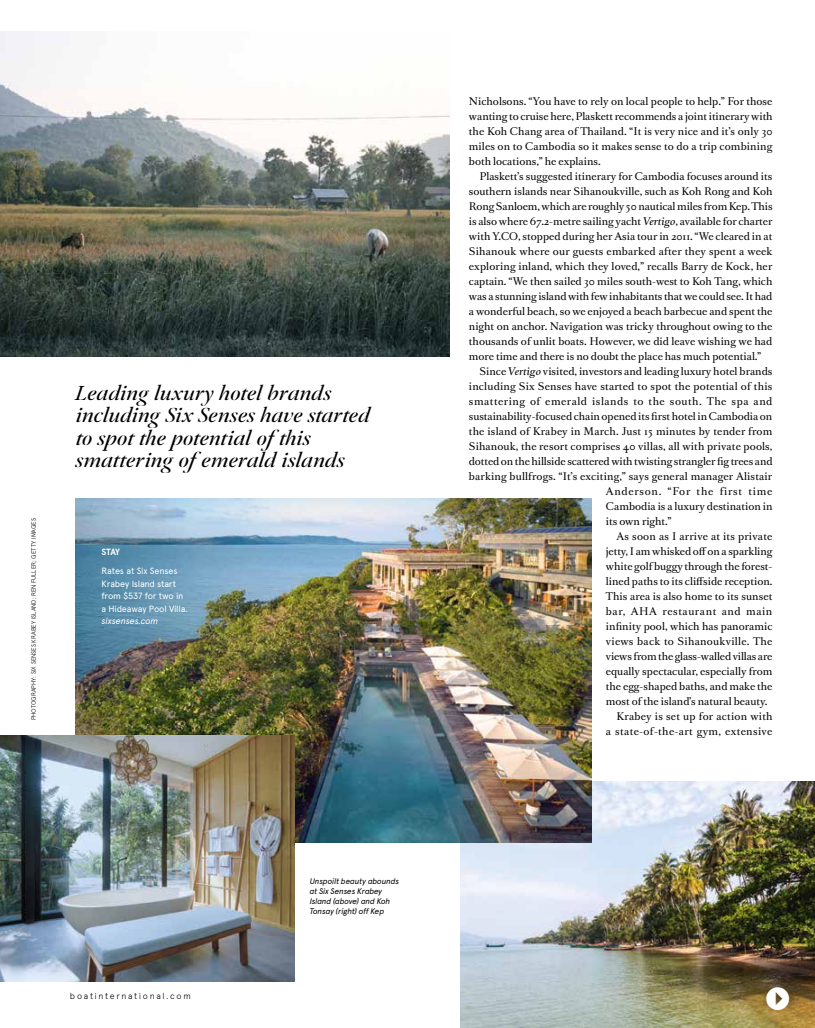
<style>
.page{position:relative;width:815px;height:1028px;background:#fff}
.page>*{position:absolute;margin:0;border:0;box-sizing:border-box;transform-origin:0 0}
.t1{font:22.5px "Arrowstfb";color:#fff}
.t2{font:italic 18.75px/22.5px "Klod";letter-spacing:-.015em;color:#000}
.t3{font:10px/15px "Romain BP Text";color:#000;text-align:justify}
.t4{font:10px "Romain BP Text";letter-spacing:.02em;color:#000}
.t5{font:10px "Romain BP Text";letter-spacing:.05em;color:#000}
.t6{font:10px "Romain BP Text";letter-spacing:.035em;color:#000}
.t7{font:10px "Romain BP Text";letter-spacing:.025em;color:#000}
.t8{font:10px "Romain BP Text";letter-spacing:.07em;color:#000}
.t9{font:10px "Romain BP Text";letter-spacing:.055em;color:#000}
.t10{font:9px/12.5px "Apercu";letter-spacing:-.02em;color:#fff}
.t11{font:italic 9px "Apercu";letter-spacing:-.02em;color:#fff}
.t12{font:700 9px "Apercu";color:#fff}
.t13{font:300 8.75px "Apercu";letter-spacing:.185em;color:#000}
.t14{font:italic 8.12px/10px "Apercu";letter-spacing:-.025em;color:#000}
.t15{font:300 6.25px "Apercu";letter-spacing:-.01em;color:#000}
.s1{font-style:italic}
</style>
<div class="page">
<img style="left:461px;top:781px;width:354px;height:247px">
<img style="left:76px;top:498px;width:516px;height:344px">
<img style="left:0;top:735px;width:295px;height:246px">
<img style="left:0;top:32px;width:450px;height:325px">
<p class="t15" style="left:30px;top:720px;width:204px;rotate:-90deg">PHOTOGRAPHY: SIX SENSES KRABEY ISLAND; REN FULLER; GETTY IMAGES</p>
<h2 class="t2" style="left:76px;top:381px;width:296px">Leading luxury hotel brands including Six Senses have started to spot the potential ofthis smattering ofemerald islands</h2>
<p class="t12" style="left:102px;top:546px;width:20px">STAY</p>
<p class="t10" style="left:102px;top:565px;width:88px">Rates at Six Senses<br>Krabey Island start from $537 for two in a Hideaway Pool Villa.</p>
<p class="t11" style="left:102px;top:615px;width:58px">sixsenses.com</p>
<p class="t13" style="left:70px;top:990px;width:122px">boatinternational.com</p>
<p class="t14" style="left:310px;top:876px;width:91px">Unspoilt beauty abounds at Six Senses Krabey<br>Island (above) and Koh<br>Tonsay (right) off Kep</p>
<p class="t3" style="left:469px;top:93px;width:305px">Nicholsons. “You have to rely on local people to help.” For those wanting to cruise here, Plaskett recommends a joint itinerary with the Koh Chang area of Thailand. “It is very nice and it’s only 30 miles on to Cambodia so it makes sense to do a trip combining both locations,” he explains.</p>
<p class="t3" style="left:469px;top:168px;width:305px;text-indent:11px">Plaskett’s suggested itinerary for Cambodia focuses around its southern islands near Sihanoukville, such as Koh Rong and Koh Rong Sanloem, which are roughly 50 nautical miles from Kep. This is also where 67.2-metre sailing yacht <span class="s1">Vertigo</span>, available for charter with Y.CO, stopped during her Asia tour in 2011. “We cleared in at Sihanouk where our guests embarked after they spent a week exploring inland, which they loved,” recalls Barry de Kock, her captain. “We then sailed 30 miles south-west to Koh Tang, which was a stunning island with few inhabitants that we could see. It had a wonderful beach, so we enjoyed a beach barbecue and spent the night on anchor. Navigation was tricky throughout owing to the thousands of unlit boats. However, we did leave wishing we had more time and there is no doubt the place has much potential.”</p>
<p class="t3" style="left:480px;top:363px;width:294px">Since <span class="s1">Vertigo</span> visited, investors and leading luxury hotel brands</p>
<p class="t4" style="left:469px;top:378px;width:305px">including Six Senses have started to spot the potential of this</p>
<p class="t5" style="left:469px;top:393px;width:305px">smattering of emerald islands to the south. The spa and</p>
<p class="t3" style="left:469px;top:408px;width:305px">sustainability-focused chain opened its first hotel in Cambodia on</p>
<p class="t3" style="left:469px;top:423px;width:305px">the island of Krabey in March. Just 15 minutes by tender from</p>
<p class="t3" style="left:469px;top:438px;width:305px">Sihanouk, the resort comprises 40 villas, all with private pools,</p>
<p class="t3" style="left:469px;top:453px;width:305px">dotted on the hillside scattered with twisting strangler fig trees and</p>
<p class="t3" style="left:469px;top:468px;width:305px">barking bullfrogs. “It’s exciting,” says general manager Alistair</p>
<p class="t8" style="left:606px;top:483px;width:168px">Anderson. “For the first time</p>
<p class="t3" style="left:606px;top:498px;width:168px">Cambodia is a luxury destination in</p>
<p class="t3" style="left:606px;top:513px;width:67px">its own right.”</p>
<p class="t4" style="left:617px;top:528px;width:157px">As soon as I arrive at its private</p>
<p class="t3" style="left:606px;top:543px;width:168px">jetty, I am whisked off on a sparkling</p>
<p class="t3" style="left:606px;top:558px;width:168px">white golf buggy through the forest-</p>
<p class="t3" style="left:606px;top:573px;width:168px">lined paths to its cliffside reception.</p>
<p class="t3" style="left:606px;top:588px;width:168px">This area is also home to its sunset</p>
<p class="t9" style="left:606px;top:603px;width:168px">bar, AHA restaurant and main</p>
<p class="t3" style="left:606px;top:618px;width:168px">infinity pool, which has panoramic</p>
<p class="t7" style="left:606px;top:633px;width:168px">views back to Sihanoukville. The</p>
<p class="t3" style="left:606px;top:648px;width:168px">views from the glass-walled villas are</p>
<p class="t3" style="left:606px;top:663px;width:168px">equally spectacular, especially from</p>
<p class="t3" style="left:606px;top:678px;width:168px">the egg-shaped baths, and make the</p>
<p class="t3" style="left:606px;top:693px;width:163px">most of the island’s natural beauty.</p>
<p class="t4" style="left:617px;top:708px;width:158px">Krabey is set up for action with</p>
<p class="t6" style="left:606px;top:723px;width:168px">a state-of-the-art gym, extensive</p>
<h1 class="t1" style="left:766px;top:987px;width:26px">I</h1>
</div>
